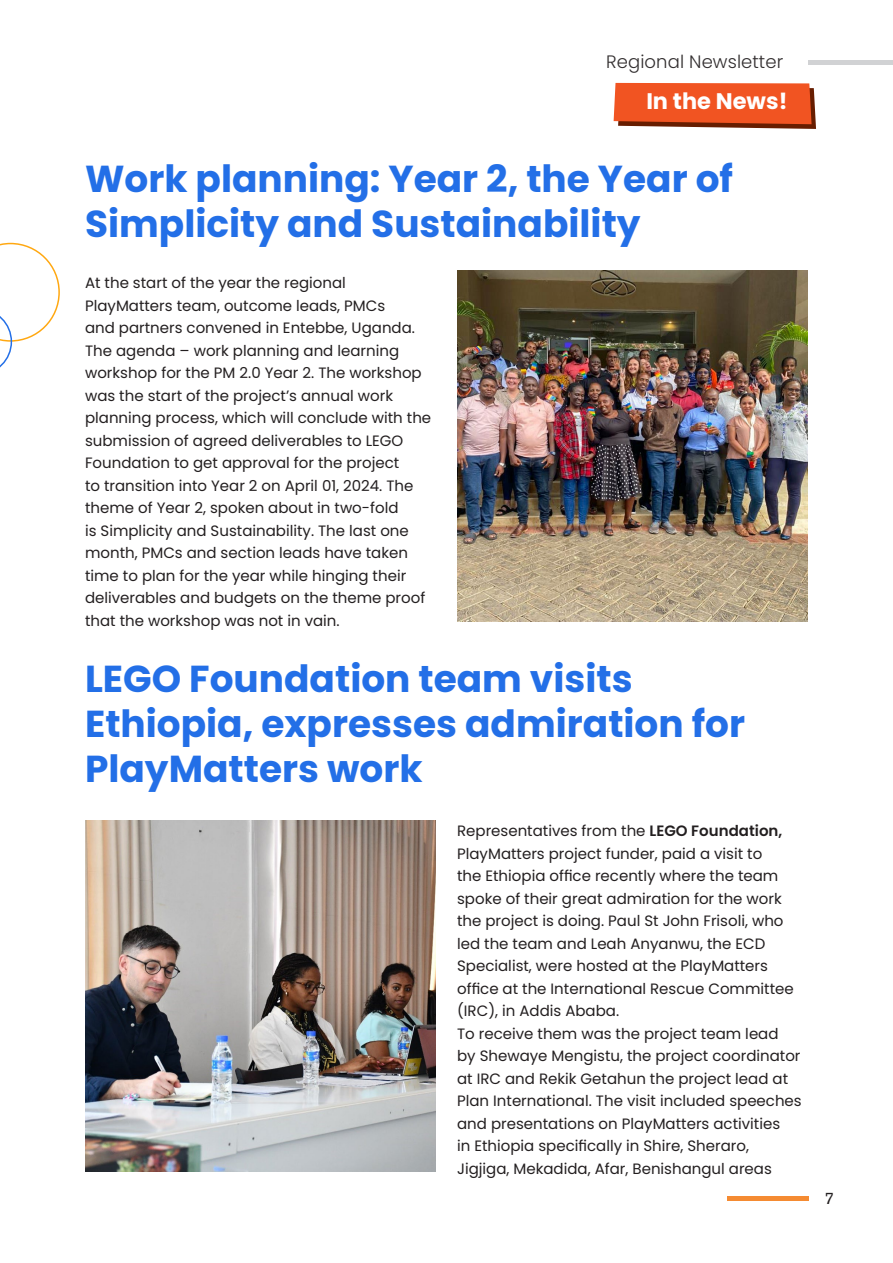
<style>
.page{position:relative;width:893px;height:1263px;background:#fff}
.page>*{position:absolute;margin:0;border:0;box-sizing:border-box;transform-origin:0 0}
.Headline{font:700 37.5px/45px "Poppins";color:#236fe7}
.Sub_Title{font:700 22.5px "Poppins";color:#fff}
.t1{font:300 18px "Poppins";letter-spacing:.005em;color:#322e2f}
.t2{font:16.5px "Akzidenz Grotesk Std";color:#231f20}
.body_text{font:15px/22.5px "Poppins";color:#231f20}
.s1{font-weight:600}
</style>
<div class="page">
<svg style="left:0;top:243px;width:60px;height:125px"></svg>
<hr style="left:727px;top:1197px;width:81px;height:4px;background:#f58b32">
<hr style="left:808px;top:60px;width:85px;height:4px;background:#d1d2d4">
<svg style="left:614px;top:83px;width:202px;height:46px;background:#e15629"></svg>
<img style="left:85px;top:821px;width:351px;height:350px">
<img style="left:457px;top:270px;width:351px;height:351px">
<p class="t1" style="left:606px;top:51px;width:179px">Regional Newsletter</p>
<p class="Sub_Title" style="left:646px;top:88px;width:143px">In the News!</p>
<p class="Headline" style="left:85px;top:157px;width:649px">Work planning: Year 2, the Year of<br>Simplicity and Sustainability</p>
<p class="body_text" style="left:85px;top:272px;width:348px">At the start of the year the regional PlayMatters team, outcome leads, PMCs<br>and partners convened in Entebbe, Uganda.<br>The agenda – work planning and learning workshop for the PM 2.0 Year 2. The workshop was the start of the project’s annual work planning process, which will conclude with the submission of agreed deliverables to LEGO Foundation to get approval for the project<br>to transition into Year 2 on April 01, 2024. The theme of Year 2, spoken about in two-fold<br>is Simplicity and Sustainability. The last one month, PMCs and section leads have taken time to plan for the year while hinging their deliverables and budgets on the theme proof that the workshop was not in vain.</p>
<p class="Headline" style="left:85px;top:656px;width:662px">LEGO Foundation team visits<br>Ethiopia, expresses admiration for<br>PlayMatters work</p>
<p class="body_text" style="left:457px;top:820px;width:338px">Representatives from the <span class="s1">LEGO Foundation, </span>PlayMatters project funder, paid a visit to<br>the Ethiopia office recently where the team spoke of their great admiration for the work the project is doing. Paul St John Frisoli, who led the team and Leah Anyanwu, the ECD Specialist, were hosted at the PlayMatters office at the International Rescue Committee (IRC), in Addis Ababa.</p>
<p class="body_text" style="left:457px;top:1022px;width:346px">To receive them was the project team lead<br>by Shewaye Mengistu, the project coordinator at IRC and Rekik Getahun the project lead at Plan International. The visit included speeches and presentations on PlayMatters activities<br>in Ethiopia specifically in Shire, Sheraro, Jigjiga, Mekadida, Afar, Benishangul areas</p>
<p class="t2" style="left:824px;top:1188px;width:11px">7</p>
</div>
